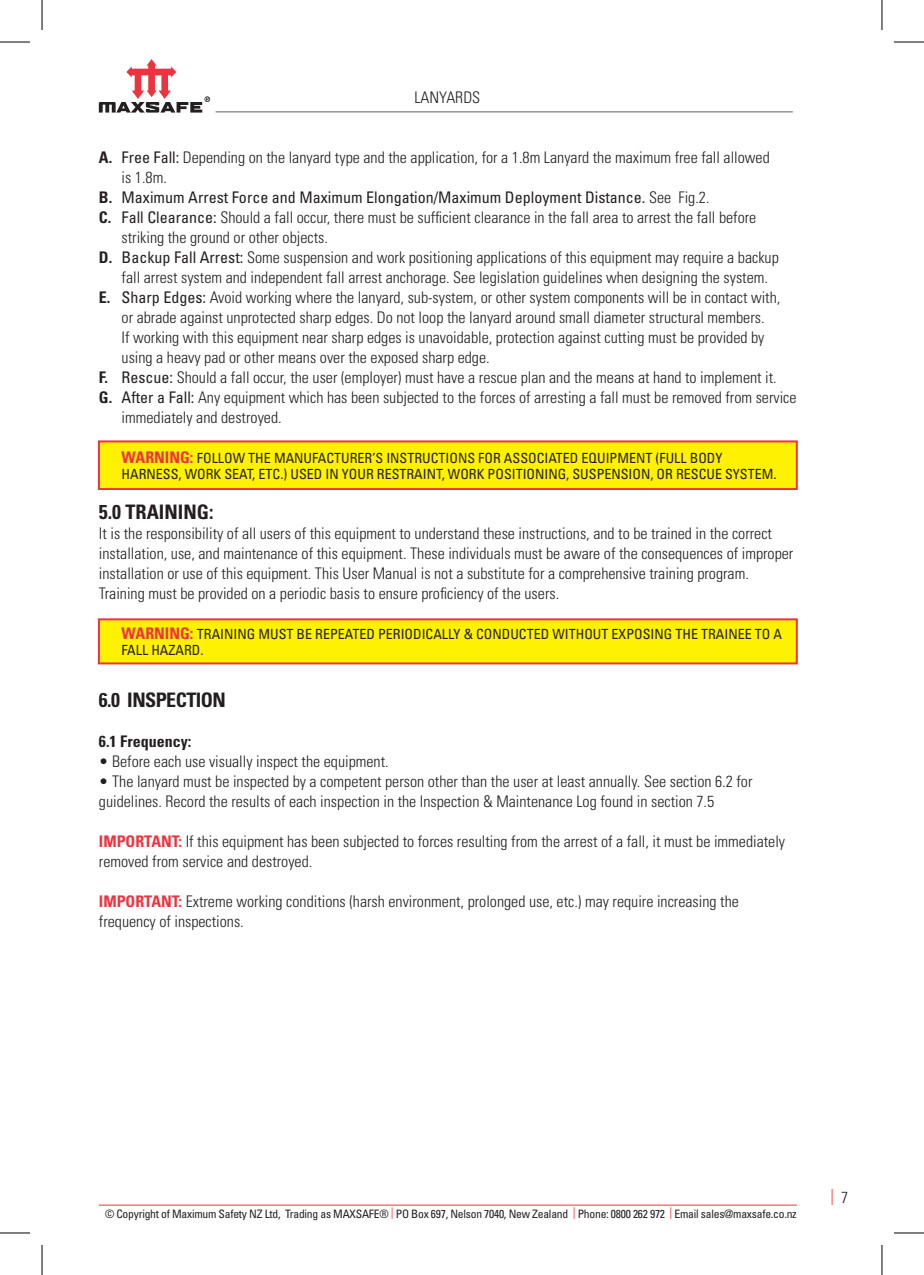
<style>
.page{position:relative;width:924px;height:1275px;background:#fff}
.page>*{position:absolute;margin:0;border:0;box-sizing:border-box;transform-origin:0 0}
.t1{font:700 condensed 20px "Univers";letter-spacing:-.025em;color:#231f20}
.t2{font:700 condensed 20px "Univers";color:#231f20}
.t3{font:300 condensed 16px/20px "Univers";color:#231f20}
.t4{font:condensed 16px "Univers";color:#231f20}
.t5{font:700 condensed 16px "Univers";color:#231f20}
.t6{font:300 condensed 16px "Univers";color:#ee3340}
.t7{font:condensed 14px/16px "Univers";color:#231f20}
.t8{font:condensed 11.6px "Univers";letter-spacing:-.02em;color:#231f20}
.s1{font-weight:700}
.s2{font-weight:400}
.s3{font-weight:300}
.s4{font-weight:700;font-size:16px;color:#ee3340}
.s5{font-weight:700;color:#ee3340}
.s6{color:#231f20}
</style>
<div class="page">
<hr style="left:215px;top:111px;width:577px;height:2px;background:#939598">
<svg style="left:99px;top:59px;width:111px;height:54px"></svg>
<hr style="left:99px;top:1204px;width:697px;height:1px;background:#ee3340">
<div style="left:98px;top:618px;width:699px;height:46px;background:#fff101;border:2px solid #ee3340"></div>
<div style="left:98px;top:440px;width:699px;height:50px;background:#fff101;border:2px solid #ee3340"></div>
<hr style="left:0;top:42px;width:30px;height:1px;background:#000">
<hr style="left:893px;top:42px;width:30px;height:1px;background:#000">
<hr style="left:0;top:1232px;width:30px;height:1px;background:#000">
<hr style="left:893px;top:1232px;width:30px;height:1px;background:#000">
<hr style="left:42px;top:0;width:1px;height:30px;background:#000">
<hr style="left:42px;top:1245px;width:1px;height:30px;background:#000">
<hr style="left:881px;top:0;width:1px;height:30px;background:#000">
<hr style="left:881px;top:1245px;width:1px;height:30px;background:#000">
<p class="t3" style="left:414px;top:88px;width:67px">LANYARDS</p>
<p class="t3" style="left:99px;top:147px;width:672px"><span class="s1">A.</span> <span class="s2">Free Fall:</span> Depending on the lanyard type and the application, for a 1.8m Lanyard the maximum free fall allowed</p>
<p class="t3" style="left:121px;top:167px;width:47px">is 1.8m.</p>
<p class="t4" style="left:99px;top:187px;width:612px"><span class="s1">B.</span> Maximum Arrest Force and Maximum Elongation/Maximum Deployment Distance. <span class="s3">See Fig.2.</span></p>
<p class="t3" style="left:99px;top:207px;width:658px"><span class="s1">C.</span> <span class="s2">Fall Clearance:</span> Should a fall occur, there must be sufficient clearance in the fall area to arrest the fall before</p>
<p class="t3" style="left:121px;top:227px;width:208px">striking the ground or other objects.</p>
<p class="t3" style="left:99px;top:247px;width:681px"><span class="s1">D.</span> <span class="s2">Backup Fall Arrest:</span> Some suspension and work positioning applications of this equipment may require a backup</p>
<p class="t3" style="left:121px;top:267px;width:647px">fall arrest system and independent fall arrest anchorage. See legislation guidelines when designing the system.</p>
<p class="t3" style="left:99px;top:287px;width:682px"><span class="s1">E.</span> <span class="s2">Sharp Edges:</span> Avoid working where the lanyard, sub-system, or other system components will be in contact with,</p>
<p class="t3" style="left:121px;top:307px;width:644px">or abrade against unprotected sharp edges. Do not loop the lanyard around small diameter structural members.</p>
<p class="t3" style="left:121px;top:327px;width:644px">If working with this equipment near sharp edges is unavoidable, protection against cutting must be provided by</p>
<p class="t3" style="left:121px;top:347px;width:369px">using a heavy pad or other means over the exposed sharp edge.</p>
<p class="t3" style="left:99px;top:367px;width:679px"><span class="s1">F.</span> <span class="s2">Rescue:</span> Should a fall occur, the user (employer) must have a rescue plan and the means at hand to implement it.</p>
<p class="t3" style="left:99px;top:387px;width:699px"><span class="s1">G.</span> <span class="s2">After a Fall:</span> Any equipment which has been subjected to the forces of arresting a fall must be removed from service</p>
<p class="t3" style="left:121px;top:407px;width:161px">immediately and destroyed.</p>
<p class="t7" style="left:121px;top:449px;width:656px"><span class="s4">WARNING:</span> FOLLOW THE MANUFACTURER’S INSTRUCTIONS FOR ASSOCIATED EQUIPMENT (FULL BODY<br>HARNESS, WORK SEAT, ETC.) USED IN YOUR RESTRAINT, WORK POSITIONING, SUSPENSION, OR RESCUE SYSTEM.</p>
<p class="t2" style="left:99px;top:499px;width:116px">5.0 TRAINING:</p>
<p class="t3" style="left:99px;top:523px;width:695px">It is the responsibility of all users of this equipment to understand these instructions, and to be trained in the correct installation, use, and maintenance of this equipment. These individuals must be aware of the consequences of improper installation or use of this equipment. This User Manual is not a substitute for a comprehensive training program.<br>Training must be provided on a periodic basis to ensure proficiency of the users.</p>
<p class="t7" style="left:121px;top:625px;width:661px"><span class="s4">WARNING:</span> TRAINING MUST BE REPEATED PERIODICALLY &amp; CONDUCTED WITHOUT EXPOSING THE TRAINEE TO A<br>FALL HAZARD.</p>
<p class="t1" style="left:99px;top:687px;width:128px">6.0 INSPECTION</p>
<p class="t5" style="left:99px;top:731px;width:94px">6.1 Frequency:</p>
<p class="t3" style="left:99px;top:751px;width:291px">• Before each use visually inspect the equipment.</p>
<p class="t3" style="left:99px;top:771px;width:654px">• The lanyard must be inspected by a competent person other than the user at least annually. See section 6.2 for guidelines. Record the results of each inspection in the Inspection &amp; Maintenance Log found in section 7.5</p>
<p class="t3" style="left:99px;top:831px;width:687px"><span class="s5">IMPORTANT:</span> If this equipment has been subjected to forces resulting from the arrest of a fall, it must be immediately removed from service and destroyed.</p>
<p class="t3" style="left:99px;top:891px;width:641px"><span class="s5">IMPORTANT:</span> Extreme working conditions (harsh environment, prolonged use, etc.) may require increasing the frequency of inspections.</p>
<p class="t8" style="left:105px;top:1206px;width:693px">© Copyright of Maximum Safety NZ Ltd, Trading as MAXSAFE® <sup>|</sup> PO Box 697, Nelson 7040, New Zealand <sup>|</sup> Phone: 0800 262 972 <sup>|</sup> Email sales@maxsafe.co.nz</p>
<p class="t6" style="left:830px;top:1185px;width:19px">| <span class="s6">7</span></p>
</div>
